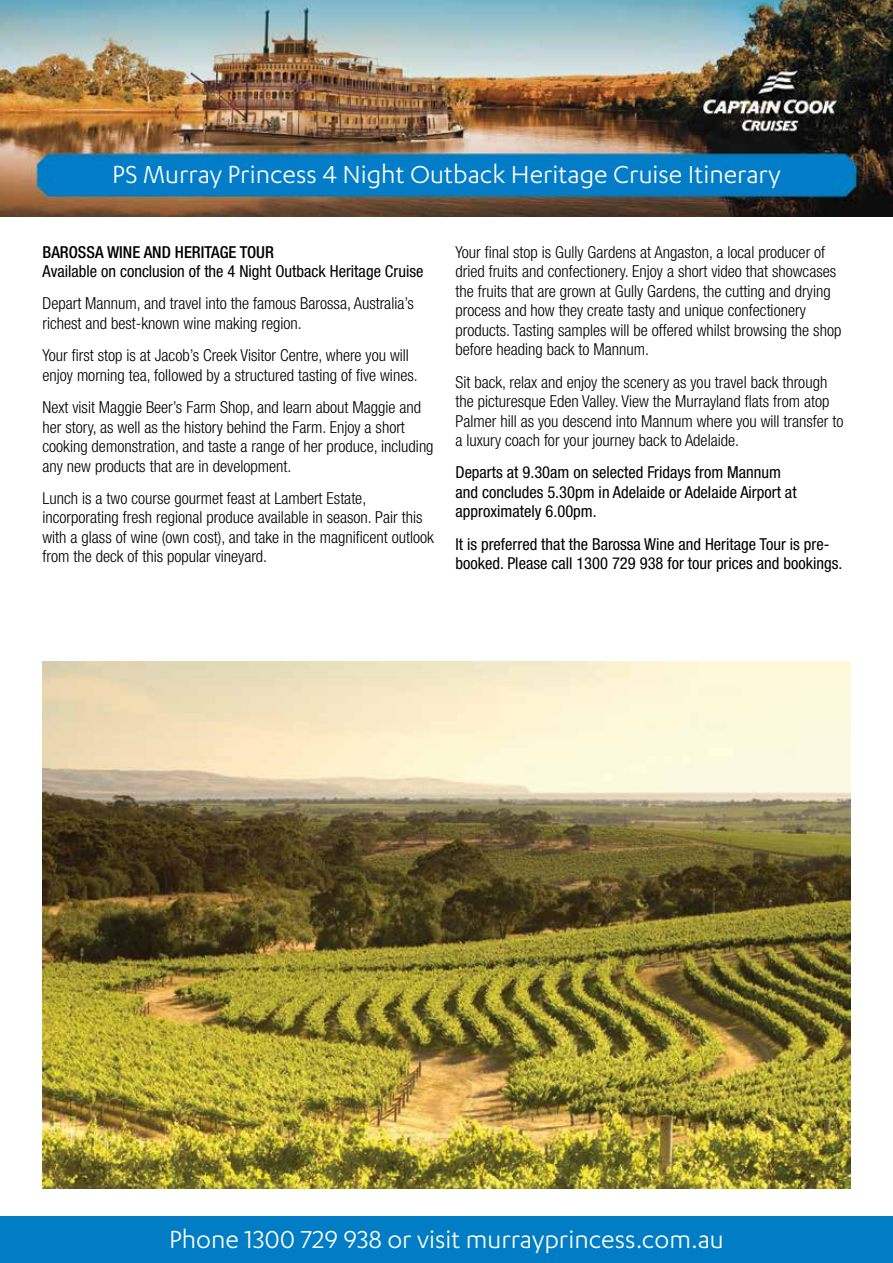
<style>
.page{position:relative;width:893px;height:1263px;background:#fff}
.page>*{position:absolute;margin:0;border:0;box-sizing:border-box;transform-origin:0 0}
.t1{font:28.5px "Karbon";color:#fff}
.t2{font:condensed 28.5px "Helvetica Neue LT Std";color:#fff}
.t3{font:300 condensed 16.5px/19.5px "Helvetica Neue LT Std";color:#000}
.t4{font:condensed 16.5px/19.5px "Helvetica Neue LT Std";color:#000}
.t5{font:500 condensed 16.5px "Helvetica Neue LT Std";color:#000}
</style>
<div class="page">
<img style="left:0;top:0;width:893px;height:216px">
<div style="left:0;top:1216px;width:893px;height:47px;background:#007dc5"></div>
<img style="left:43px;top:662px;width:807px;height:526px">
<h1 class="t1" style="left:112px;top:158px;width:670px">PS Murray Princess 4 Night Outback Heritage Cruise Itinerary</h1>
<p class="t5" style="left:43px;top:242px;width:233px">BAROSSA WINE AND HERITAGE TOUR</p>
<p class="t4" style="left:43px;top:261px;width:382px">Available on conclusion of the 4 Night Outback Heritage Cruise</p>
<p class="t3" style="left:43px;top:294px;width:373px">Depart Mannum, and travel into the famous Barossa, Australia’s richest and best-known wine making region.</p>
<p class="t3" style="left:43px;top:345px;width:377px">Your first stop is at Jacob’s Creek Visitor Centre, where you will enjoy morning tea, followed by a structured tasting of five wines.</p>
<p class="t3" style="left:43px;top:397px;width:393px">Next visit Maggie Beer’s Farm Shop, and learn about Maggie and her story, as well as the history behind the Farm. Enjoy a short cooking demonstration, and taste a range of her produce, including any new products that are in development.</p>
<p class="t3" style="left:43px;top:488px;width:393px">Lunch is a two course gourmet feast at Lambert Estate, incorporating fresh regional produce available in season. Pair this with a glass of wine (own cost), and take in the magnificent outlook from the deck of this popular vineyard.</p>
<p class="t3" style="left:455px;top:242px;width:387px">Your final stop is Gully Gardens at Angaston, a local producer of dried fruits and confectionery. Enjoy a short video that showcases the fruits that are grown at Gully Gardens, the cutting and drying process and how they create tasty and unique confectionery products. Tasting samples will be offered whilst browsing the shop before heading back to Mannum.</p>
<p class="t3" style="left:455px;top:372px;width:390px">Sit back, relax and enjoy the scenery as you travel back through the picturesque Eden Valley. View the Murrayland flats from atop Palmer hill as you descend into Mannum where you will transfer to a luxury coach for your journey back to Adelaide.</p>
<p class="t4" style="left:455px;top:463px;width:343px">Departs at 9.30am on selected Fridays from Mannum and concludes 5.30pm in Adelaide or Adelaide Airport at approximately 6.00pm.</p>
<p class="t4" style="left:455px;top:534px;width:388px">It is preferred that the Barossa Wine and Heritage Tour is pre&shy;booked. Please call 1300 729 938 for tour prices and bookings.</p>
<h1 class="t1" style="left:169px;top:1224px;width:556px">Phone 1300 729 938 or visit murrayprincess.com.au</h1>
<h1 class="t2" style="left:538px;top:1222px;width:311px">www.murrayprincess.com.au</h1>
</div>
